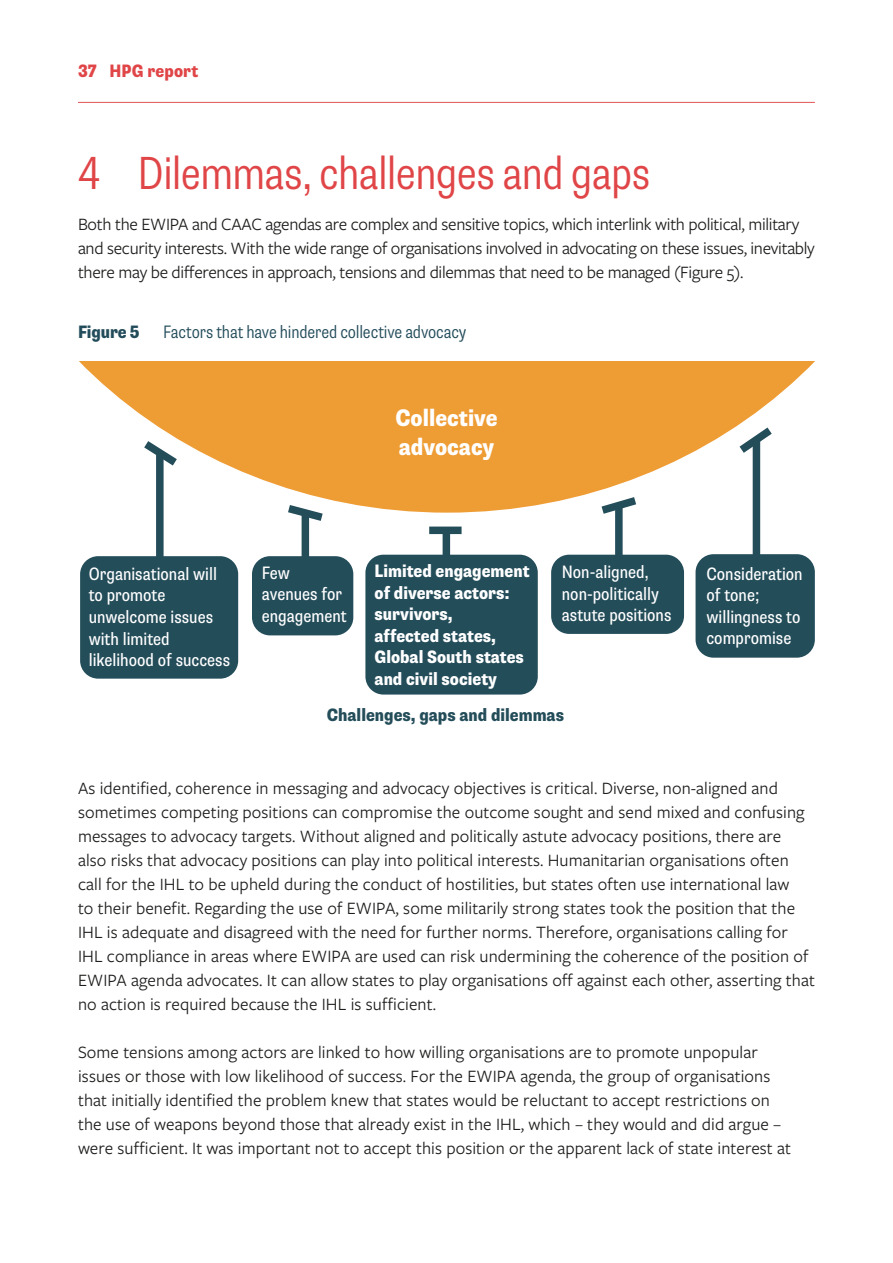
<style>
.page{position:relative;width:893px;height:1263px;background:#fff}
.page>*{position:absolute;margin:0;border:0;box-sizing:border-box;transform-origin:0 0}
.Heading_1__numbered{font:300 condensed 46.5px "Supria Sans";letter-spacing:-.015em;color:#e04547}
.t1{font:800 condensed 24px/28.8px "Supria Sans";color:#fff}
.Body_text{font:18px/24px "Freight Sans Pro";letter-spacing:.005em;color:#1d1d1b}
.Body_text-2{font:18px/24px "Freight Sans Pro";letter-spacing:-.015em;color:#1d1d1b}
.t2{font:condensed 18px/21.6px "Supria Sans";color:#fff}
.t3{font:800 condensed 18px/21.6px "Supria Sans";color:#fff}
.t4{font:300 condensed 18px "Supria Sans";letter-spacing:-.005em;color:#234c5b}
.t5{font:800 condensed 18px "Supria Sans";color:#244d5a}
.t6{font:800 condensed 18px "Supria Sans";letter-spacing:.005em;color:#e04547}
.t7{font:800 condensed 18px "Supria Sans";letter-spacing:-.01em;color:#234c5b}
</style>
<div class="page">
<hr style="left:78px;top:102px;width:737px;height:1px;background:#e04547">
<div style="left:156px;top:451px;width:8px;height:108px;background:#244d5a"></div>
<div style="left:753px;top:439px;width:7px;height:121px;background:#244d5a"></div>
<div style="left:302px;top:513px;width:7px;height:49px;background:#244d5a"></div>
<div style="left:443px;top:534px;width:7px;height:41px;background:#244d5a"></div>
<div style="left:615px;top:505px;width:8px;height:50px;background:#244d5a"></div>
<div style="left:429px;top:527px;width:33px;height:7px;background:#244d5a"></div>
<div style="left:80px;top:556px;width:158px;height:123px;background:#244d5a;border-radius:18px"></div>
<div style="left:551px;top:555px;width:133px;height:79px;background:#244d5a;border-radius:18px"></div>
<div style="left:365px;top:555px;width:173px;height:139px;background:#244d5a;border-radius:18px"></div>
<div style="left:252px;top:556px;width:101px;height:79px;background:#244d5a;border-radius:18px"></div>
<div style="left:695px;top:554px;width:120px;height:104px;background:#244d5a;border-radius:18px"></div>
<svg style="left:80px;top:362px;width:734px;height:151px;fill:#ee9c34"></svg>
<svg style="left:136px;top:434px;width:49px;height:39px"></svg>
<svg style="left:731px;top:420px;width:49px;height:40px"></svg>
<svg style="left:280px;top:499px;width:51px;height:27px"></svg>
<svg style="left:593px;top:491px;width:51px;height:28px"></svg>
<p class="t6" style="left:78px;top:59px;width:122px">37 HPG report</p>
<h1 class="Heading_1__numbered" style="left:78px;top:146px;width:574px">4 Dilemmas, challenges and gaps</h1>
<p class="Body_text-2" style="left:78px;top:212px;width:738px">Both the EWIPA and CAAC agendas are complex and sensitive topics, which interlink with political, military and security interests. With the wide range of organisations involved in advocating on these issues, inevitably there may be differences in approach, tensions and dilemmas that need to be managed (Figure 5).</p>
<p class="t7" style="left:78px;top:320px;width:63px">Figure 5</p>
<p class="t4" style="left:163px;top:321px;width:305px">Factors that have hindered collective advocacy</p>
<p class="t1" style="left:395px;top:404px;width:104px">Collective advocacy</p>
<p class="t2" style="left:262px;top:562px;width:86px">Few avenues for engagement</p>
<p class="t3" style="left:375px;top:561px;width:156px">Limited engagement of diverse actors: survivors,<br>affected states,<br>Global South states and civil society</p>
<p class="t2" style="left:562px;top:562px;width:111px">Non-aligned, non-politically astute positions</p>
<p class="t2" style="left:89px;top:563px;width:143px">Organisational will to promote unwelcome issues with limited likelihood of success</p>
<p class="t2" style="left:706px;top:563px;width:98px">Consideration of tone; willingness to compromise</p>
<p class="t5" style="left:327px;top:704px;width:239px">Challenges, gaps and dilemmas</p>
<p class="Body_text" style="left:78px;top:775px;width:738px">As identified, coherence in messaging and advocacy objectives is critical. Diverse, non-aligned and sometimes competing positions can compromise the outcome sought and send mixed and confusing messages to advocacy targets. Without aligned and politically astute advocacy positions, there are<br>also risks that advocacy positions can play into political interests. Humanitarian organisations often call for the IHL to be upheld during the conduct of hostilities, but states often use international law<br>to their benefit. Regarding the use of EWIPA, some militarily strong states took the position that the IHL is adequate and disagreed with the need for further norms. Therefore, organisations calling for IHL compliance in areas where EWIPA are used can risk undermining the coherence of the position of EWIPA agenda advocates. It can allow states to play organisations off against each other, asserting that no action is required because the IHL is sufficient.</p>
<p class="Body_text" style="left:78px;top:1039px;width:715px">Some tensions among actors are linked to how willing organisations are to promote unpopular issues or those with low likelihood of success. For the EWIPA agenda, the group of organisations that initially identified the problem knew that states would be reluctant to accept restrictions on the use of weapons beyond those that already exist in the IHL, which – they would and did argue – were sufficient. It was important not to accept this position or the apparent lack of state interest at</p>
</div>
